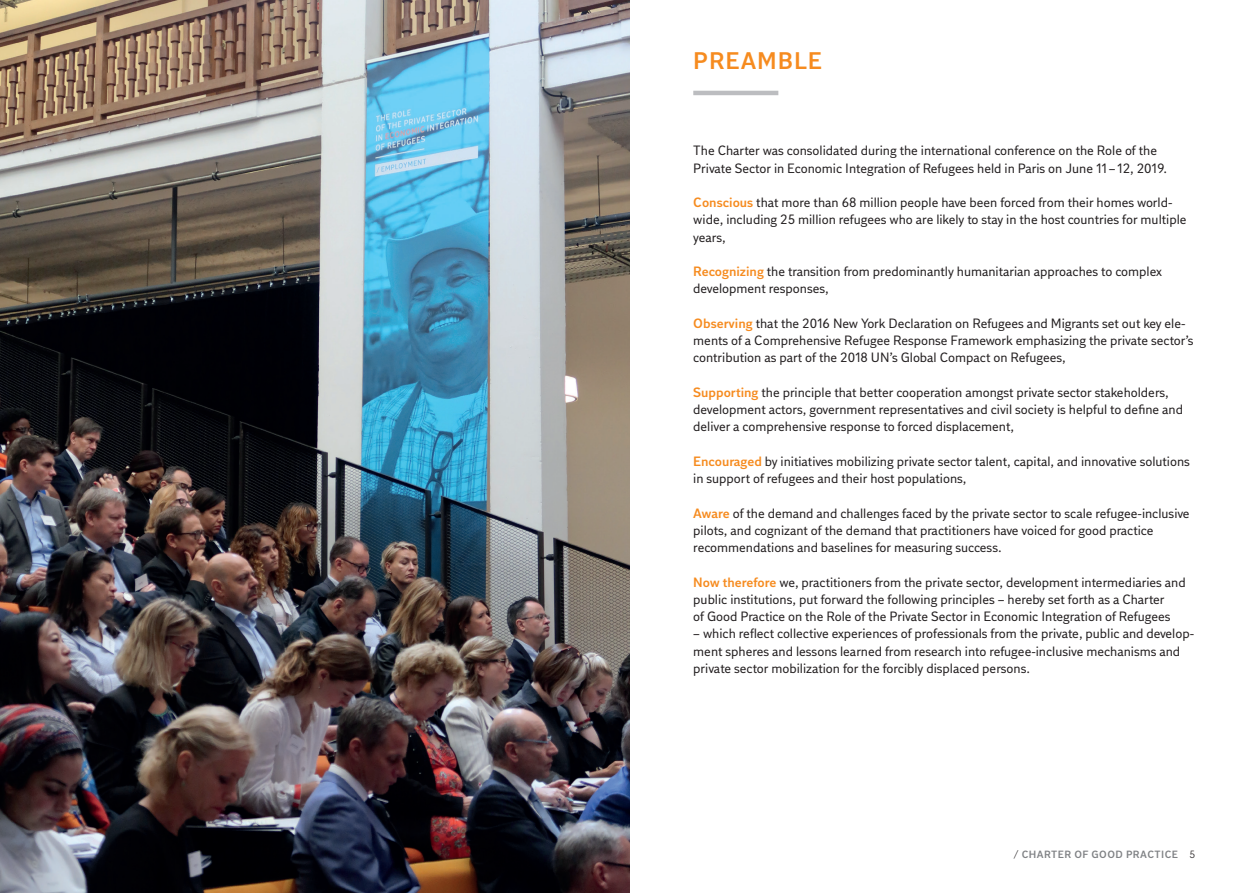
<style>
.page{position:relative;width:1259px;height:893px;background:#fff}
.page>*{position:absolute;margin:0;border:0;box-sizing:border-box;transform-origin:0 0}
.t1{font:600 24px "DI Sans";letter-spacing:.04em;color:#f68b1f}
.t2{font:13.5px/17.2px "DI Sans";color:#231f20}
.t3{font:600 10.5px "DI Sans";letter-spacing:.04em;color:#808285}
.s1{font-weight:600;color:#f68b1f}
.s2{font-weight:400;color:#231f20}
</style>
<div class="page">
<img style="left:0;top:0;width:629px;height:893px">
<hr style="left:693px;top:91px;width:85px;height:4px;background:#bcbdc0">
<h1 class="t1" style="left:693px;top:46px;width:130px">PREAMBLE</h1>
<p class="t2" style="left:693px;top:142px;width:475px">The Charter was consolidated during the international conference on the Role of the<br>Private Sector in Economic Integration of Refugees held in Paris on June 11 –12, 2019.</p>
<p class="t2" style="left:693px;top:194px;width:495px"><span class="s1">Conscious</span> that more than 68 million people have been forced from their homes world&shy;wide, including 25 million refugees who are likely to stay in the host countries for multiple years,</p>
<p class="t2" style="left:693px;top:263px;width:470px"><span class="s1">Recognizing</span> the transition from predominantly humanitarian approaches to complex development responses,</p>
<p class="t2" style="left:693px;top:314px;width:502px"><span class="s1">Observing</span> that the 2016 New York Declaration on Refugees and Migrants set out key ele&shy;ments of a Comprehensive Refugee Response Framework emphasizing the private sector’s contribution as part of the 2018 UN’s Global Compact on Refugees,</p>
<p class="t2" style="left:693px;top:383px;width:491px"><span class="s1">Supporting</span> the principle that better cooperation amongst private sector stakeholders, development actors, government representatives and civil society is helpful to define and deliver a comprehensive response to forced displacement,</p>
<p class="t2" style="left:693px;top:452px;width:498px"><span class="s1">Encouraged</span> by initiatives mobilizing private sector talent, capital, and innovative solutions in support of refugees and their host populations,</p>
<p class="t2" style="left:693px;top:504px;width:498px"><span class="s1">Aware</span> of the demand and challenges faced by the private sector to scale refugee-inclusive pilots, and cognizant of the demand that practitioners have voiced for good practice recommendations and baselines for measuring success.</p>
<p class="t2" style="left:693px;top:573px;width:494px"><span class="s1">Now therefore</span> we, practitioners from the private sector, development intermediaries and public institutions, put forward the following principles – hereby set forth as a Charter<br>of Good Practice on the Role of the Private Sector in Economic Integration of Refugees</p>
<p class="t2" style="left:693px;top:625px;width:502px">– which reflect collective experiences of professionals from the private, public and develop&shy;ment spheres and lessons learned from research into refugee-inclusive mechanisms and private sector mobilization for the forcibly displaced persons.</p>
<p class="t3" style="left:1014px;top:848px;width:183px"><span class="s2">/</span> CHARTER OF GOOD PRACTICE <span class="s2">5</span></p>
</div>
